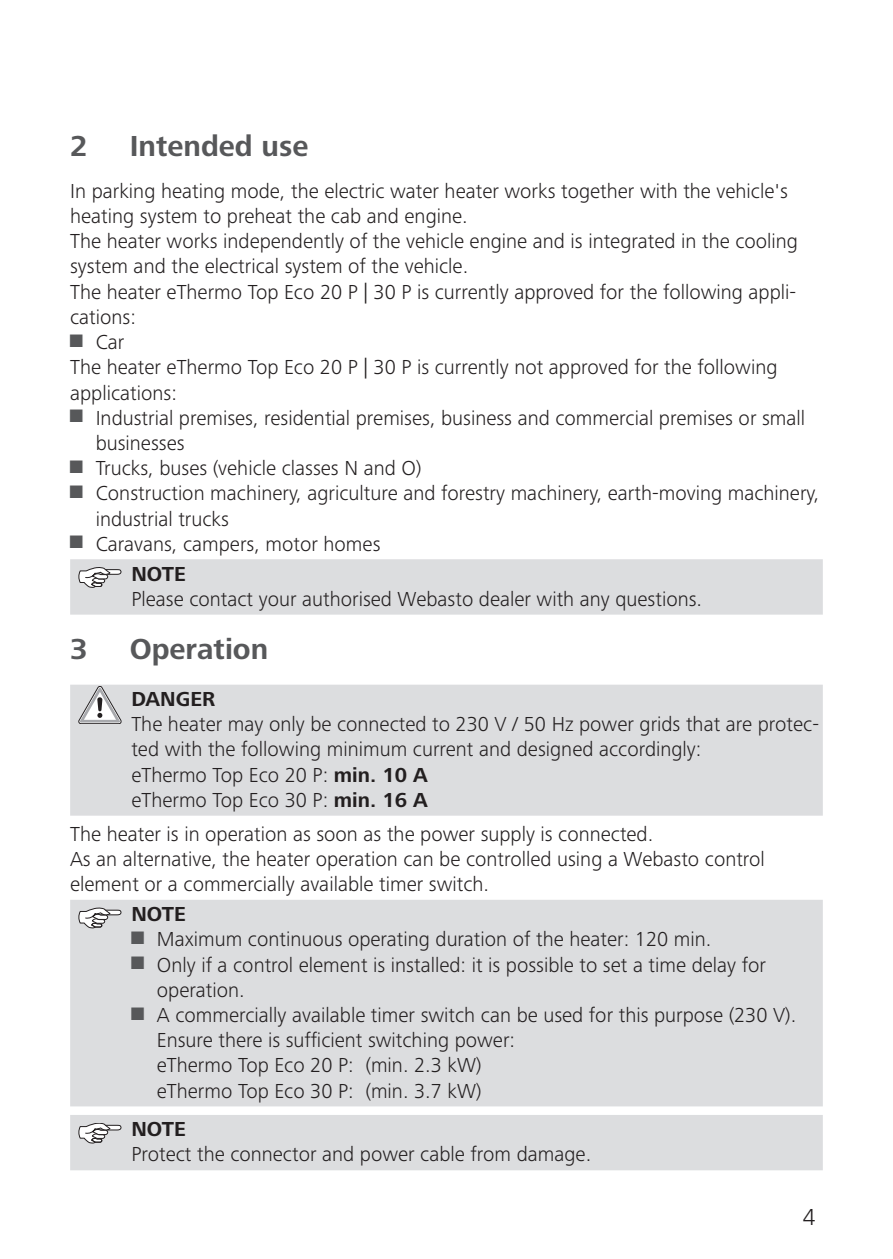
<style>
.page{position:relative;width:893px;height:1259px;background:#fff}
.page>*{position:absolute;margin:0;border:0;box-sizing:border-box;transform-origin:0 0}
.t1{font:700 30px "Frutiger Next LTW1 G";color:#57585a}
.t2{font:300 24px "Frutiger Next LTW1 G";color:#231f20}
.t3{font:300 21px/25.2px "Frutiger Next LTW1 G";color:#231f20}
.t4{font:700 21px "Frutiger Next LTW1 G";color:#231f20}
.s1{font-family:"Arial Narrow";font-weight:400;font-size:27px;color:#57585a}
.s2{font-weight:700}
</style>
<div class="page">
<div style="left:70px;top:559px;width:753px;height:55px;background:#dcdddf"></div>
<div style="left:70px;top:684px;width:753px;height:131px;background:#dcdddf"></div>
<svg style="left:79px;top:686px;width:42px;height:38px"></svg>
<div style="left:70px;top:900px;width:753px;height:206px;background:#dcdddf"></div>
<svg style="left:79px;top:908px;width:42px;height:20px"></svg>
<div style="left:70px;top:1115px;width:753px;height:55px;background:#dcdddf"></div>
<h1 class="t1" style="left:70px;top:128px;width:19px">2</h1>
<h1 class="t1" style="left:130px;top:128px;width:180px">Intended use</h1>
<p class="t3" style="left:70px;top:178px;width:729px">In parking heating mode, the electric water heater works together with the vehicle's heating system to preheat the cab and engine.<br>The heater works independently of the vehicle engine and is integrated in the cooling system and the electrical system of the vehicle.<br>The heater eThermo Top Eco 20 P | 30 P is currently approved for the following appli&shy;cations:</p>
<p class="t3" style="left:70px;top:329px;width:709px"><span class="s1">■</span> Car<br>The heater eThermo Top Eco 20 P | 30 P is currently not approved for the following applications:</p>
<p class="t3" style="left:96px;top:405px;width:711px;text-indent:-26px"><span class="s1">■</span> Industrial premises, residential premises, business and commercial premises or small businesses</p>
<p class="t3" style="left:70px;top:455px;width:353px"><span class="s1">■</span> Trucks, buses (vehicle classes N and O)</p>
<p class="t3" style="left:96px;top:481px;width:725px;text-indent:-26px"><span class="s1">■</span> Construction machinery, agriculture and forestry machinery, earth-moving machinery, industrial trucks</p>
<p class="t3" style="left:131px;top:529px;width:251px;line-height:29.7px;text-indent:-61px"><span class="s1">■</span> Caravans, campers, motor homes<br><span class="s2">NOTE</span></p>
<p class="t3" style="left:131px;top:586px;width:572px">Please contact your authorised Webasto dealer with any questions.</p>
<h1 class="t1" style="left:70px;top:632px;width:19px">3</h1>
<h1 class="t1" style="left:130px;top:632px;width:140px">Operation</h1>
<p class="t4" style="left:131px;top:687px;width:85px">DANGER</p>
<p class="t3" style="left:131px;top:711px;width:689px">The heater may only be connected to 230 V / 50 Hz power grids that are protec&shy;ted with the following minimum current and designed accordingly:<br>eThermo Top Eco 20 P: <span class="s2">min. 10 A<br></span>eThermo Top Eco 30 P: <span class="s2">min. 16 A</span></p>
<p class="t3" style="left:70px;top:821px;width:696px">The heater is in operation as soon as the power supply is connected.<br>As an alternative, the heater operation can be controlled using a Webasto control element or a commercially available timer switch.</p>
<p class="t4" style="left:131px;top:902px;width:56px">NOTE</p>
<p class="t3" style="left:131px;top:926px;width:581px"><span class="s1">■</span> Maximum continuous operating duration of the heater: 120 min.</p>
<p class="t3" style="left:157px;top:952px;width:611px;text-indent:-26px"><span class="s1">■</span> Only if a control element is installed: it is possible to set a time delay for operation.</p>
<p class="t3" style="left:157px;top:1002px;width:641px;text-indent:-26px"><span class="s1">■</span> A commercially available timer switch can be used for this purpose (230 V).<br>Ensure there is sufficient switching power:<br>eThermo Top Eco 20 P: (min. 2.3 kW)<br>eThermo Top Eco 30 P: (min. 3.7 kW)</p>
<p class="t4" style="left:131px;top:1117px;width:56px">NOTE</p>
<p class="t3" style="left:131px;top:1141px;width:461px">Protect the connector and power cable from damage.</p>
<p class="t2" style="left:803px;top:1203px;width:14px">4</p>
</div>
